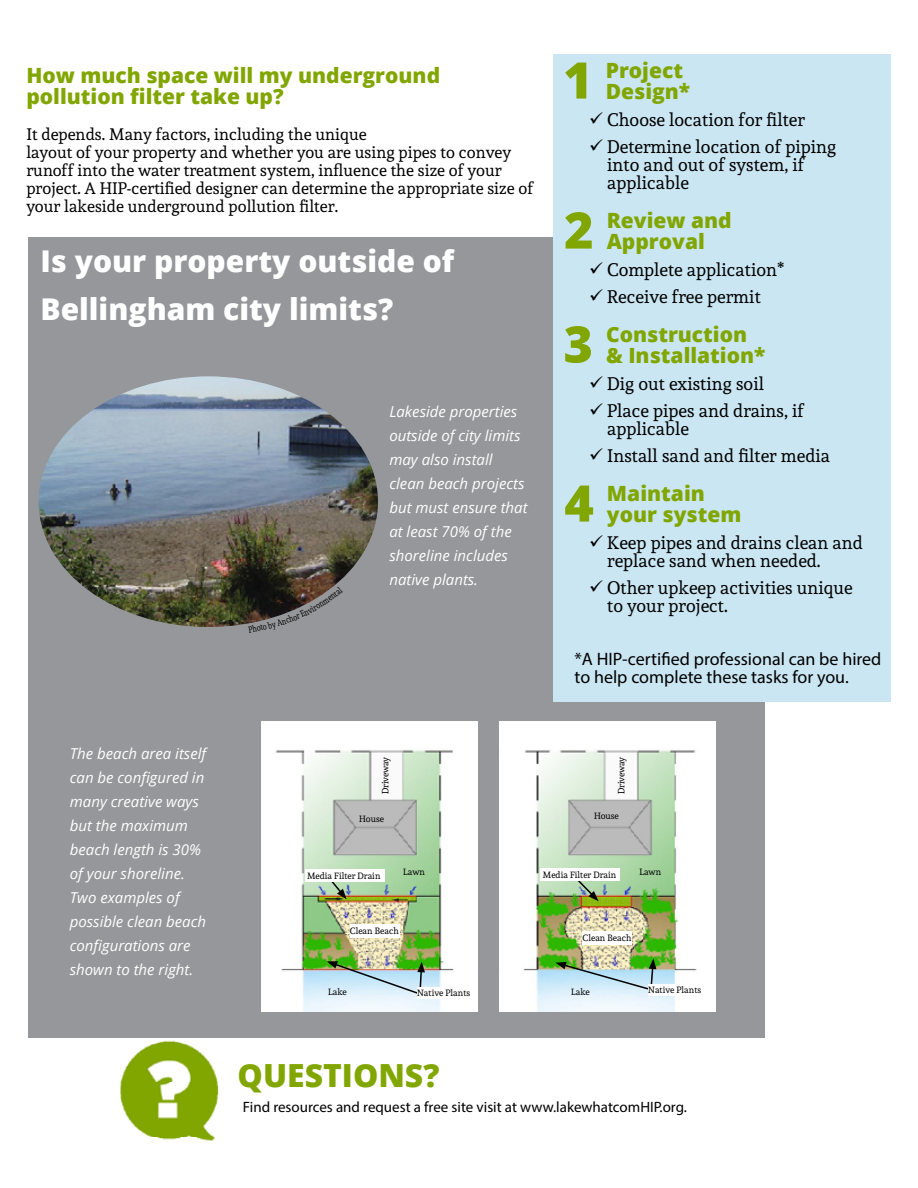
<style>
.page{position:relative;width:918px;height:1188px;background:#fff}
.page>*{position:absolute;margin:0;border:0;box-sizing:border-box;transform-origin:0 0}
.t1{font:800 50.4px "Open Sans";color:#82a600}
.t2{font:800 31.8px "Open Sans";color:#82a600}
.t3{font:800 30px/48px "Open Sans";color:#fff}
.t4{font:800 21px/21px "Open Sans";color:#82a600}
.t5{font:18px/27px "Andada";color:#000}
.t6{font:18px/18px "Myriad Pro";color:#000}
.t7{font:16.5px/18px "Andada";color:#000}
.t8{font:italic 15px/24px "Open Sans";color:#fff}
.t9{font:15px "Myriad Pro";color:#000}
.t10{font:9px "Andada";color:#000}
</style>
<div class="page">
<img style="left:105px;top:1037px;width:131px;height:104px">
<div style="left:28px;top:702px;width:737px;height:335px;background:#95979a"></div>
<div style="left:28px;top:237px;width:526px;height:465px;background:#95979a"></div>
<div style="left:554px;top:54px;width:337px;height:648px;background:#cae6f2"></div>
<img style="left:261px;top:722px;width:216px;height:289px">
<img style="left:39px;top:376px;width:339px;height:251px">
<div style="left:350px;top:925px;width:50px;height:13px;background:#fff"></div>
<svg style="left:329px;top:882px;width:18px;height:17px"></svg>
<svg style="left:327px;top:961px;width:98px;height:34px;background:#accabf"></svg>
<div style="left:417px;top:987px;width:56px;height:12px;background:#fff"></div>
<img style="left:500px;top:722px;width:216px;height:289px">
<svg style="left:571px;top:881px;width:28px;height:20px"></svg>
<div style="left:305px;top:870px;width:79px;height:12px;background:#fff"></div>
<div style="left:541px;top:868px;width:79px;height:13px;background:#fff"></div>
<div style="left:583px;top:932px;width:49px;height:13px;background:#fff"></div>
<svg style="left:555px;top:958px;width:101px;height:33px;background:#a8c9ba"></svg>
<div style="left:648px;top:984px;width:56px;height:12px;background:#fff"></div>
<svg style="left:248px;top:586px;width:95px;height:41px"></svg>
<h3 class="t4" style="left:26px;top:63px;width:415px">How much space will my underground pollution filter take up?</h3>
<p class="t7" style="left:26px;top:125px;width:508px">It depends. Many factors, including the unique<br>layout of your property and whether you are using pipes to convey runoff into the water treatment system, influence the size of your project. A HIP-certified designer can determine the appropriate size of your lakeside underground pollution filter.</p>
<h3 class="t3" style="left:40px;top:235px;width:415px">Is your property outside of<br>Bellingham city limits?</h3>
<p class="t8" style="left:389px;top:399px;width:140px">Lakeside properties outside of city limits may also install clean beach projects but must ensure that at least 70% of the shoreline includes native plants.</p>
<h1 class="t1" style="left:563px;top:42px;width:31px">1</h1>
<h3 class="t4" style="left:606px;top:58px;width:86px">Project<br>Design*</h3>
<p class="t5" style="left:607px;top:106px;width:231px">Choose location for filter<br>Determine location of piping</p>
<p class="t5" style="left:607px;top:155px;width:199px;line-height:18px">into and out of system, if applicable</p>
<h1 class="t1" style="left:564px;top:192px;width:31px">2</h1>
<h3 class="t4" style="left:607px;top:208px;width:127px">Review and<br>Approval</h3>
<p class="t5" style="left:607px;top:256px;width:179px">Complete application*<br>Receive free permit</p>
<h1 class="t1" style="left:563px;top:306px;width:31px">3</h1>
<h3 class="t4" style="left:606px;top:322px;width:161px">Construction &amp; Installation*</h3>
<p class="t5" style="left:607px;top:370px;width:198px">Dig out existing soil<br>Place pipes and drains, if</p>
<p class="t5" style="left:607px;top:415px;width:224px">applicable<br>Install sand and filter media</p>
<h1 class="t1" style="left:564px;top:465px;width:31px">4</h1>
<h3 class="t4" style="left:607px;top:481px;width:136px">Maintain your system</h3>
<p class="t5" style="left:607px;top:533px;width:257px;line-height:18px">Keep pipes and drains clean and replace sand when needed.</p>
<p class="t5" style="left:607px;top:578px;width:247px;line-height:18px">Other upkeep activities unique to your project.</p>
<p class="t6" style="left:574px;top:650px;width:308px">*A HIP-certified professional can be hired to help complete these tasks for you.</p>
<p class="t8" style="left:70px;top:741px;width:138px">The beach area itself can be configured in many creative ways but the maximum beach length is 30% of your shoreline.<br>Two examples of possible clean beach configurations are shown to the right.</p>
<p class="t10" style="left:380px;top:794px;width:39px;rotate:-90deg">Driveway</p>
<p class="t10" style="left:359px;top:814px;width:26px">House</p>
<p class="t10" style="left:616px;top:794px;width:39px;rotate:-90deg">Driveway</p>
<p class="t10" style="left:594px;top:811px;width:26px">House</p>
<p class="t10" style="left:403px;top:866px;width:23px">Lawn</p>
<p class="t10" style="left:639px;top:867px;width:23px">Lawn</p>
<p class="t10" style="left:307px;top:870px;width:75px">Media Filter Drain</p>
<p class="t10" style="left:543px;top:869px;width:75px">Media Filter Drain</p>
<p class="t10" style="left:350px;top:926px;width:50px">Clean Beach</p>
<p class="t10" style="left:328px;top:986px;width:20px">Lake</p>
<p class="t10" style="left:417px;top:988px;width:55px">Native Plants</p>
<h2 class="t2" style="left:238px;top:1052px;width:203px">QUESTIONS?</h2>
<p class="t10" style="left:583px;top:932px;width:50px">Clean Beach</p>
<p class="t10" style="left:571px;top:986px;width:20px">Lake</p>
<p class="t10" style="left:648px;top:985px;width:55px">Native Plants</p>
<p class="t9" style="left:243px;top:1098px;width:446px">Find resources and request a free site visit at www.lakewhatcomHIP.org.</p>
</div>
